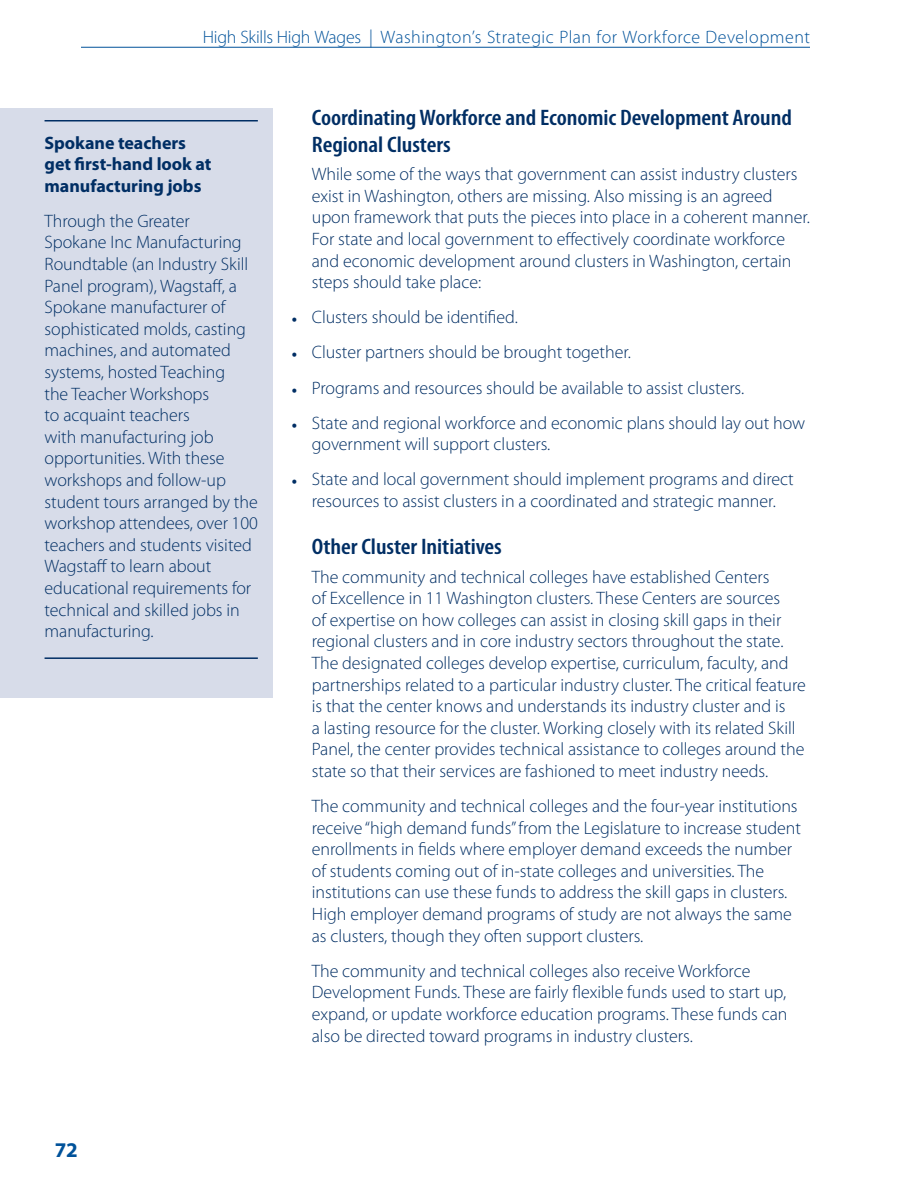
<style>
.page{position:relative;width:918px;height:1188px;background:#fff}
.page>*{position:absolute;margin:0;border:0;box-sizing:border-box;transform-origin:0 0}
.t1{font:600 condensed 22.5px/27px "Myriad Pro";letter-spacing:-.005em;color:#002e64;scale:1.1 1}
.t2{font:700 21px "Myriad Pro";color:#01529a}
.t3{font:300 18px/21.6px "Myriad Pro";letter-spacing:-.005em;color:#002e64}
.t4{font:300 18px "Myriad Pro";letter-spacing:.025em;color:#01529a}
.t5{font:700 18px/21.6px "Myriad Pro";letter-spacing:-.005em;color:#002e64}
.t6{font:700 15px "Minion Pro";color:#002e64}
</style>
<div class="page">
<hr style="left:81px;top:47px;width:729px;height:1px;background:#01529a">
<div style="left:0;top:108px;width:273px;height:590px;background:#d7dce9"></div>
<hr style="left:45px;top:120px;width:213px;height:2px;background:#002e64">
<hr style="left:45px;top:657px;width:213px;height:2px;background:#002e64">
<p class="t4" style="left:203px;top:26px;width:609px">High Skills High Wages | Washington’s Strategic Plan for Workforce Development</p>
<p class="t5" style="left:45px;top:131px;width:168px">Spokane teachers get first‑hand look at manufacturing jobs</p>
<p class="t3" style="left:45px;top:210px;width:215px">Through the Greater<br>Spokane Inc Manufacturing<br>Roundtable (an Industry Skill<br>Panel program), Wagstaff, a<br>Spokane manufacturer of sophisticated molds, casting machines, and automated systems, hosted Teaching<br>the Teacher Workshops<br>to acquaint teachers<br>with manufacturing job opportunities. With these workshops and follow-up student tours arranged by the workshop attendees, over 100 teachers and students visited<br>Wagstaff to learn about educational requirements for technical and skilled jobs in manufacturing.</p>
<p class="t6" style="left:292px;top:308px;width:7px">•</p>
<p class="t6" style="left:292px;top:343px;width:7px">•</p>
<p class="t6" style="left:292px;top:378px;width:7px">•</p>
<p class="t6" style="left:292px;top:413px;width:7px">•</p>
<p class="t6" style="left:292px;top:470px;width:7px">•</p>
<p class="t1" style="left:312px;top:104px;width:438px">Coordinating Workforce and Economic Development Around<br>Regional Clusters</p>
<p class="t3" style="left:312px;top:163px;width:500px">While some of the ways that government can assist industry clusters exist in Washington, others are missing. Also missing is an agreed upon framework that puts the pieces into place in a coherent manner.<br>For state and local government to effectively coordinate workforce and economic development around clusters in Washington, certain steps should take place:</p>
<p class="t3" style="left:312px;top:300px;width:495px;line-height:35.1px">Clusters should be identified.<br>Cluster partners should be brought together.<br>Programs and resources should be available to assist clusters.<br>State and regional workforce and economic plans should lay out how</p>
<p class="t3" style="left:312px;top:427px;width:484px;line-height:35.1px">government will support clusters.<br>State and local government should implement programs and direct</p>
<p class="t3" style="left:312px;top:490px;width:465px">resources to assist clusters in a coordinated and strategic manner.</p>
<p class="t1" style="left:312px;top:533px;width:174px">Other Cluster Initiatives</p>
<p class="t3" style="left:312px;top:566px;width:496px">The community and technical colleges have established Centers<br>of Excellence in 11 Washington clusters. These Centers are sources<br>of expertise on how colleges can assist in closing skill gaps in their regional clusters and in core industry sectors throughout the state.<br>The designated colleges develop expertise, curriculum, faculty, and partnerships related to a particular industry cluster. The critical feature is that the center knows and understands its industry cluster and is<br>a lasting resource for the cluster. Working closely with its related Skill Panel, the center provides technical assistance to colleges around the state so that their services are fashioned to meet industry needs.</p>
<p class="t3" style="left:312px;top:795px;width:491px">The community and technical colleges and the four-year institutions receive “high demand funds” from the Legislature to increase student enrollments in fields where employer demand exceeds the number of students coming out of in-state colleges and universities. The institutions can use these funds to address the skill gaps in clusters.<br>High employer demand programs of study are not always the same as clusters, though they often support clusters.</p>
<p class="t3" style="left:312px;top:960px;width:477px">The community and technical colleges also receive Workforce Development Funds. These are fairly flexible funds used to start up, expand, or update workforce education programs. These funds can also be directed toward programs in industry clusters.</p>
<p class="t2" style="left:55px;top:1136px;width:12px">72</p>
</div>
